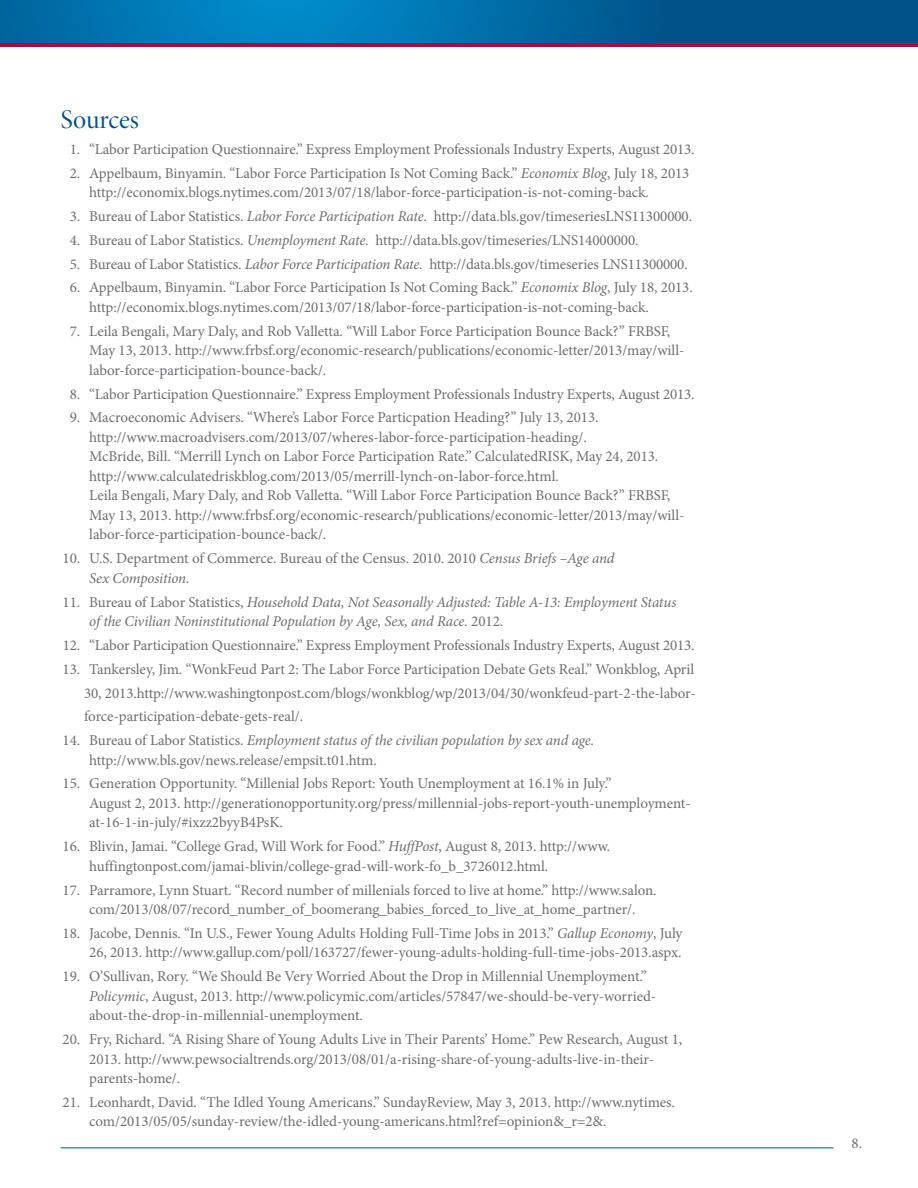
<style>
.page{position:relative;width:918px;height:1188px;background:#fff}
.page>*{position:absolute;margin:0;border:0;box-sizing:border-box;transform-origin:0 0}
.t1{font:27px "Minion Pro Disp";color:#005288}
.t2{font:15px/19.5px "Minion Pro";letter-spacing:-.005em;color:#6d6e71}
.t3{font:italic 15px/19.5px "Minion Pro";letter-spacing:-.015em;color:#6d6e71}
.s1{font-style:italic}
.s2{font-style:normal}
</style>
<div class="page">
<svg style="left:0;top:42px;width:918px;height:4px;background:#862052"></svg>
<svg style="left:0;top:0;width:918px;height:42px;background:#006aa4"></svg>
<hr style="left:61px;top:1148px;width:772px;height:1px;background:#005288">
<h1 class="t1" style="left:61px;top:103px;width:80px">Sources</h1>
<p class="t2" style="left:70px;top:139px;width:626px">1. “Labor Participation Questionnaire.” Express Employment Professionals Industry Experts, August 2013.</p>
<p class="t2" style="left:89px;top:163px;width:602px;text-indent:-19px">2. Appelbaum, Binyamin. “Labor Force Participation Is Not Coming Back.” <span class="s1">Economix Blog</span>, July 18, 2013 http://economix.blogs.nytimes.com/2013/07/18/labor-force-participation-is-not-coming-back.</p>
<p class="t2" style="left:70px;top:207px;width:624px">3. Bureau of Labor Statistics. <span class="s1">Labor Force Participation Rate.</span> http://data.bls.gov/timeseriesLNS11300000.</p>
<p class="t2" style="left:70px;top:230px;width:570px">4. Bureau of Labor Statistics. <span class="s1">Unemployment Rate.</span> http://data.bls.gov/timeseries/LNS14000000.</p>
<p class="t2" style="left:70px;top:254px;width:619px">5. Bureau of Labor Statistics. <span class="s1">Labor Force Participation Rate.</span> http://data.bls.gov/timeseries LNS11300000.</p>
<p class="t2" style="left:89px;top:278px;width:605px;text-indent:-19px">6. Appelbaum, Binyamin. “Labor Force Participation Is Not Coming Back.” <span class="s1">Economix Blog</span>, July 18, 2013. http://economix.blogs.nytimes.com/2013/07/18/labor-force-participation-is-not-coming-back.</p>
<p class="t2" style="left:89px;top:321px;width:597px;text-indent:-19px">7. Leila Bengali, Mary Daly, and Rob Valletta. “Will Labor Force Participation Bounce Back?” FRBSF,<br>May 13, 2013. http://www.frbsf.org/economic-research/publications/economic-letter/2013/may/will&shy;labor-force-participation-bounce-back/.</p>
<p class="t2" style="left:70px;top:384px;width:626px">8. “Labor Participation Questionnaire.” Express Employment Professionals Industry Experts, August 2013.</p>
<p class="t2" style="left:89px;top:408px;width:597px;text-indent:-19px">9. Macroeconomic Advisers. “Where’s Labor Force Particpation Heading?” July 13, 2013. http://www.macroadvisers.com/2013/07/wheres-labor-force-participation-heading/.<br>McBride, Bill. “Merrill Lynch on Labor Force Participation Rate.” CalculatedRISK, May 24, 2013. http://www.calculatedriskblog.com/2013/05/merrill-lynch-on-labor-force.html.<br>Leila Bengali, Mary Daly, and Rob Valletta. “Will Labor Force Participation Bounce Back?” FRBSF, May 13, 2013. http://www.frbsf.org/economic-research/publications/economic-letter/2013/may/will&shy;labor-force-participation-bounce-back/.</p>
<p class="t2" style="left:89px;top:549px;width:527px;text-indent:-27px">10. U.S. Department of Commerce. Bureau of the Census. 2010. 2010 <span class="s1">Census Briefs –Age and<br>Sex Composition.</span></p>
<p class="t3" style="left:89px;top:592px;width:589px;text-indent:-27px"><span class="s2">11. Bureau of Labor Statistics,</span> Household Data, Not Seasonally Adjusted: Table A-13: Employment Status of the Civilian Noninstitutional Population by Age, Sex, and Race. <span class="s2">2012.</span></p>
<p class="t2" style="left:63px;top:635px;width:633px">12. “Labor Participation Questionnaire.” Express Employment Professionals Industry Experts, August 2013.</p>
<p class="t2" style="left:84px;top:657px;width:613px;line-height:23.9px;text-align:justify;text-indent:-21px">13. Tankersley, Jim. “WonkFeud Part 2: The Labor Force Participation Debate Gets Real.” Wonkblog, April 30, 2013.http://www.washingtonpost.com/blogs/wonkblog/wp/2013/04/30/wonkfeud-part-2-the-labor&shy;force-participation-debate-gets-real/.</p>
<p class="t2" style="left:89px;top:731px;width:507px;text-indent:-27px">14. Bureau of Labor Statistics. <span class="s1">Employment status of the civilian population by sex and age. </span>http://www.bls.gov/news.release/empsit.t01.htm.</p>
<p class="t2" style="left:89px;top:774px;width:603px;text-indent:-27px">15. Generation Opportunity. “Millenial Jobs Report: Youth Unemployment at 16.1% in July.”<br>August 2, 2013. http://generationopportunity.org/press/millennial-jobs-report-youth-unemployment&shy;at-16-1-in-july/#ixzz2byyB4PsK.</p>
<p class="t2" style="left:89px;top:837px;width:523px;text-indent:-27px">16. Blivin, Jamai. “College Grad, Will Work for Food.” <span class="s1">HuffPost</span>, August 8, 2013. http://www. huffingtonpost.com/jamai-blivin/college-grad-will-work-fo_b_3726012.html.</p>
<p class="t2" style="left:63px;top:880px;width:596px;text-align:center">17. Parramore, Lynn Stuart. “Record number of millenials forced to live at home.” http://www.salon. com/2013/08/07/record_number_of_boomerang_babies_forced_to_live_at_home_partner/.</p>
<p class="t2" style="left:63px;top:923px;width:621px;text-align:right">18. Jacobe, Dennis. “In U.S., Fewer Young Adults Holding Full-Time Jobs in 2013.” <span class="s1">Gallup Economy</span>, July<br>26, 2013. http://www.gallup.com/poll/163727/fewer-young-adults-holding-full-time-jobs-2013.aspx.</p>
<p class="t2" style="left:89px;top:967px;width:569px;text-indent:-27px">19. O’Sullivan, Rory. “We Should Be Very Worried About the Drop in Millennial Unemployment.”<br><span class="s1">Policymic</span>, August, 2013. http://www.policymic.com/articles/57847/we-should-be-very-worried&shy;about-the-drop-in-millennial-unemployment.</p>
<p class="t2" style="left:89px;top:1030px;width:595px;text-indent:-27px">20. Fry, Richard. “A Rising Share of Young Adults Live in Their Parents’ Home.” Pew Research, August 1,<br>2013. http://www.pewsocialtrends.org/2013/08/01/a-rising-share-of-young-adults-live-in-their&shy;parents-home/.</p>
<p class="t2" style="left:89px;top:1092px;width:587px;text-indent:-27px">21. Leonhardt, David. “The Idled Young Americans.” SundayReview, May 3, 2013. http://www.nytimes. com/2013/05/05/sunday-review/the-idled-young-americans.html?ref=opinion&amp;_r=2&amp;.</p>
<p class="t2" style="left:852px;top:1134px;width:12px">8.</p>
</div>
